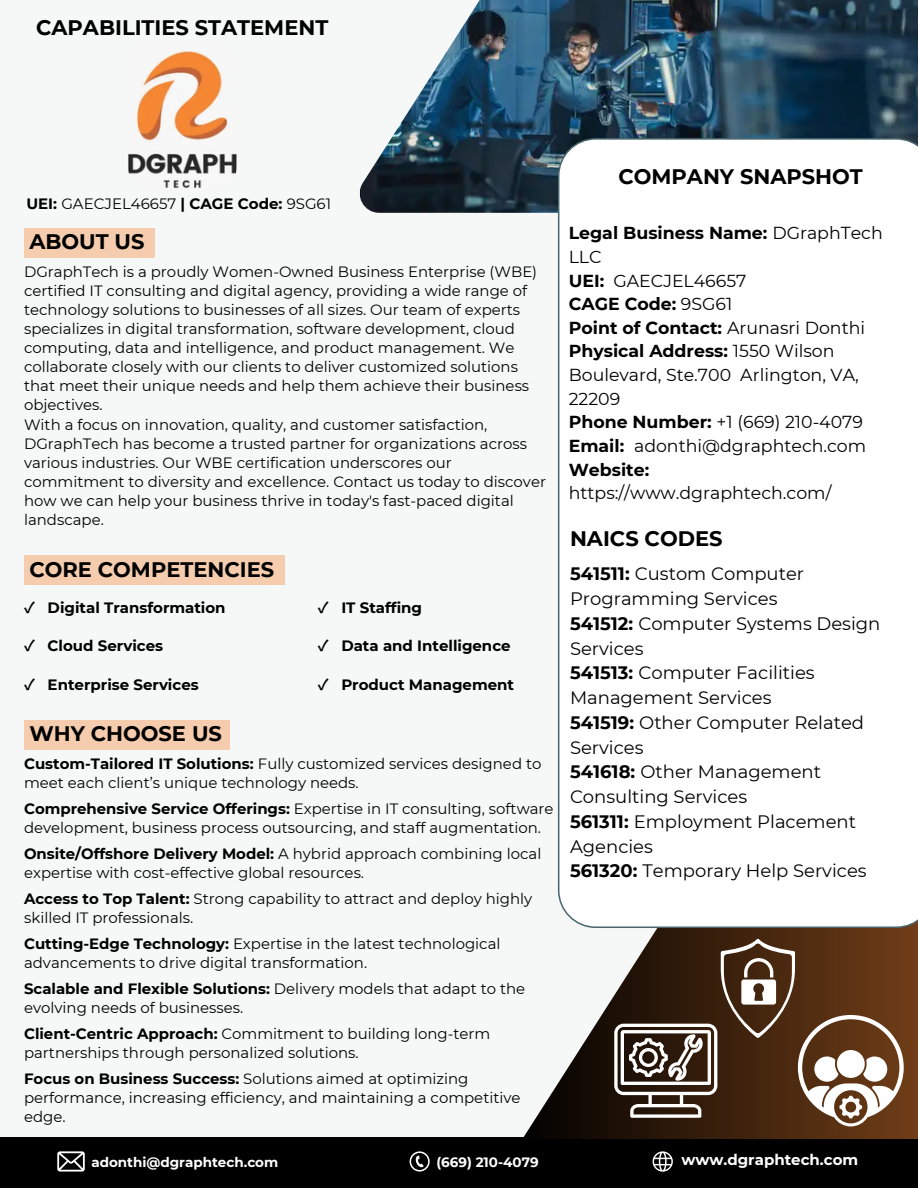
<style>
.page{position:relative;width:918px;height:1188px;background:#f6f7f7}
.page>*{position:absolute;margin:0;border:0;box-sizing:border-box;transform-origin:0 0}
.t1{font:700 21px "Montserrat";color:#000}
.t2{font:18px/24.8px "Montserrat";color:#000}
.t3{font:17.4px/23.7px "Montserrat";color:#000}
.t4{font:15px/19.2px "Montserrat";color:#000}
.t5{font:700 15px "Montserrat";color:#000}
.t6{font:700 15px "Montserrat";color:#fff}
.t7{font:700 13.5px "Montserrat";color:#fff}
.s1{font-weight:700}
.s2{font-family:"Noto Sans CJ Ksc"}
</style>
<div class="page">
<div style="left:0;top:1138px;width:918px;height:50px;background:#000"></div>
<svg style="left:522px;top:701px;width:396px;height:438px"></svg>
<img style="left:360px;top:0;width:558px;height:213px">
<div style="left:558px;top:138px;width:360px;height:790px;background:#fff"></div>
<svg style="left:614px;top:939px;width:290px;height:187px"></svg>
<div style="left:837px;top:1050px;width:28px;height:28px;background:#fff;border-radius:50%"></div>
<img style="left:128px;top:38px;width:109px;height:151px;border-radius:22px">
<div style="left:24px;top:228px;width:130px;height:29px;background:#f5ccad"></div>
<div style="left:24px;top:556px;width:260px;height:29px;background:#f5ccad"></div>
<div style="left:24px;top:720px;width:205px;height:29px;background:#f5ccad"></div>
<svg style="left:410px;top:1151px;width:20px;height:21px"></svg>
<svg style="left:57px;top:1151px;width:27px;height:21px"></svg>
<svg style="left:653px;top:1151px;width:20px;height:21px"></svg>
<h1 class="t1" style="left:36px;top:15px;width:294px">CAPABILITIES STATEMENT</h1>
<h1 class="t4" style="left:26px;top:194px;width:306px"><span class="s1">UEI:</span> GAECJEL46657 <span class="s1">| CAGE Code:</span> 9SG61</h1>
<h2 class="t1" style="left:29px;top:229px;width:117px">ABOUT US</h2>
<h1 class="t4" style="left:24px;top:262px;width:523px">DGraphTech is a proudly Women-Owned Business Enterprise (WBE) certified IT consulting and digital agency, providing a wide range of technology solutions to businesses of all sizes. Our team of experts specializes in digital transformation, software development, cloud computing, data and intelligence, and product management. We collaborate closely with our clients to deliver customized solutions that meet their unique needs and help them achieve their business objectives.<br>With a focus on innovation, quality, and customer satisfaction, DGraphTech has become a trusted partner for organizations across various industries. Our WBE certification underscores our commitment to diversity and excellence. Contact us today to discover how we can help your business thrive in today's fast-paced digital landscape.</h1>
<h1 class="t1" style="left:29px;top:557px;width:246px">CORE COMPETENCIES</h1>
<h4 class="t5" style="left:24px;top:599px;width:203px"><span class="s2">✓</span> Digital Transformation</h4>
<h1 class="t5" style="left:24px;top:637px;width:141px"><span class="s2">✓</span> Cloud Services</h1>
<h3 class="t5" style="left:24px;top:675px;width:176px"><span class="s2">✓</span> Enterprise Services</h3>
<p class="t1" style="left:29px;top:721px;width:194px">WHY CHOOSE US</p>
<h4 class="t5" style="left:318px;top:599px;width:106px"><span class="s2">✓</span> IT Staffing</h4>
<h4 class="t5" style="left:318px;top:637px;width:194px"><span class="s2">✓</span> Data and Intelligence</h4>
<h4 class="t5" style="left:318px;top:675px;width:198px"><span class="s2">✓</span> Product Management</h4>
<h3 class="t4" style="left:24px;top:754px;width:519px"><span class="s1">Custom-Tailored IT Solutions:</span> Fully customized services designed to meet each client’s unique technology needs.</h3>
<h3 class="t4" style="left:24px;top:799px;width:531px"><span class="s1">Comprehensive Service Offerings:</span> Expertise in IT consulting, software development, business process outsourcing, and staff augmentation.</h3>
<h3 class="t4" style="left:24px;top:844px;width:519px"><span class="s1">Onsite/Offshore Delivery Model:</span> A hybrid approach combining local expertise with cost-effective global resources.</h3>
<h3 class="t4" style="left:24px;top:889px;width:510px"><span class="s1">Access to Top Talent:</span> Strong capability to attract and deploy highly skilled IT professionals.</h3>
<h3 class="t4" style="left:24px;top:934px;width:478px"><span class="s1">Cutting-Edge Technology:</span> Expertise in the latest technological advancements to drive digital transformation.</h3>
<p class="t4" style="left:24px;top:979px;width:503px"><span class="s1">Scalable and Flexible Solutions:</span> Delivery models that adapt to the evolving needs of businesses.</p>
<p class="t4" style="left:24px;top:1024px;width:468px"><span class="s1">Client-Centric Approach:</span> Commitment to building long-term partnerships through personalized solutions.</p>
<p class="t4" style="left:24px;top:1069px;width:498px"><span class="s1">Focus on Business Success:</span> Solutions aimed at optimizing performance, increasing efficiency, and maintaining a competitive edge.</p>
<p class="t1" style="left:618px;top:164px;width:246px">COMPANY SNAPSHOT</p>
<h1 class="t3" style="left:569px;top:221px;width:316px"><span class="s1">Legal Business Name:</span> DGraphTech<br>LLC<br><span class="s1">UEI:</span> GAECJEL46657<br><span class="s1">CAGE Code:</span> 9SG61<br><span class="s1">Point of Contact:</span> Arunasri Donthi<br><span class="s1">Physical Address:</span> 1550 Wilson<br>Boulevard, Ste.700 Arlington, VA,<br>22209<br><span class="s1">Phone Number:</span> +1 (669) 210-4079<br><span class="s1">Email:</span> adonthi@dgraphtech.com<br><span class="s1">Website: </span>https://www.dgraphtech.com/</h1>
<h2 class="t1" style="left:570px;top:525px;width:154px">NAICS CODES</h2>
<h4 class="t2" style="left:570px;top:562px;width:312px"><span class="s1">541511:</span> Custom Computer<br>Programming Services<br><span class="s1">541512:</span> Computer Systems Design<br>Services<br><span class="s1">541513:</span> Computer Facilities<br>Management Services<br><span class="s1">541519:</span> Other Computer Related<br>Services<br><span class="s1">541618:</span> Other Management<br>Consulting Services<br><span class="s1">561311:</span> Employment Placement<br>Agencies<br><span class="s1">561320:</span> Temporary Help Services</h4>
<h4 class="t7" style="left:91px;top:1154px;width:188px">adonthi@dgraphtech.com</h4>
<h4 class="t7" style="left:436px;top:1154px;width:104px">(669) 210-4079</h4>
<h4 class="t6" style="left:681px;top:1151px;width:178px">www.dgraphtech.com</h4>
</div>
